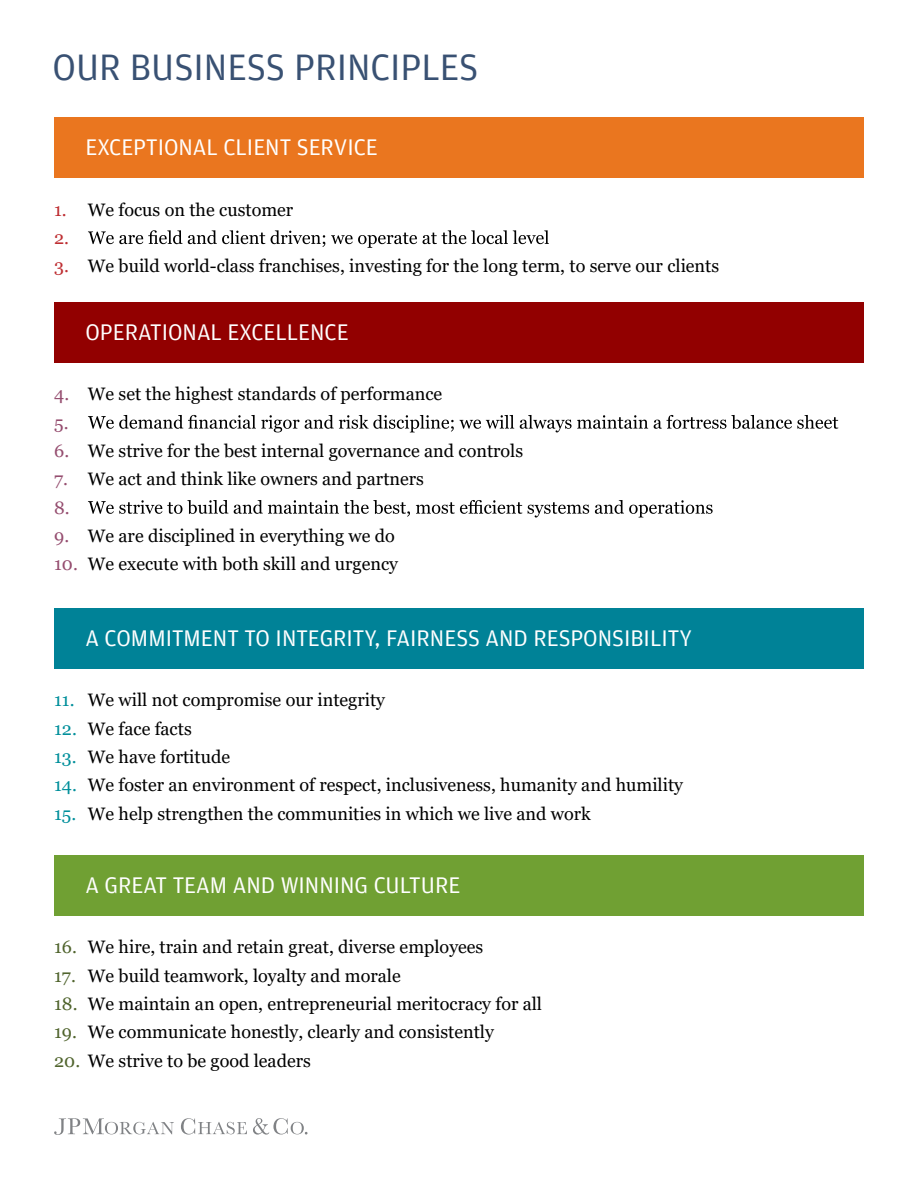
<style>
.page{position:relative;width:918px;height:1188px;background:#fff}
.page>*{position:absolute;margin:0;border:0;box-sizing:border-box;transform-origin:0 0}
.t1{font:39px "Amplitude TF";color:#395173}
.t2{font:24px "Amplitude TF";color:#fff}
.t3{font:18px/28.3px "Georgia";color:#000}
.s1{color:#be2e32}
.s2{color:#954d6f}
.s3{color:#008f9b}
.s4{color:#50642d}
</style>
<div class="page">
<div style="left:54px;top:118px;width:810px;height:60px;background:#ea761f"></div>
<svg style="left:88px;top:230px;width:461px;height:18px"></svg>
<div style="left:54px;top:302px;width:810px;height:61px;background:#920000"></div>
<svg style="left:88px;top:415px;width:750px;height:17px"></svg>
<svg style="left:88px;top:500px;width:625px;height:17px"></svg>
<div style="left:54px;top:609px;width:810px;height:60px;background:#008297"></div>
<div style="left:54px;top:855px;width:810px;height:61px;background:#70a033"></div>
<svg style="left:54px;top:1118px;width:120px;height:17px"></svg>
<svg style="left:181px;top:1118px;width:66px;height:17px"></svg>
<svg style="left:253px;top:1118px;width:54px;height:17px"></svg>
<h1 class="t1" style="left:52px;top:45px;width:427px">OUR BUSINESS PRINCIPLES</h1>
<h2 class="t2" style="left:85px;top:134px;width:294px">EXCEPTIONAL CLIENT SERVICE</h2>
<p class="t3" style="left:54px;top:196px;width:241px"><span class="s1">1.</span> We focus on the customer<br><span class="s1">2.</span></p>
<p class="t3" style="left:54px;top:252px;width:667px"><span class="s1">3.</span> We build world-class franchises, investing for the long term, to serve our clients</p>
<h2 class="t2" style="left:85px;top:319px;width:265px">OPERATIONAL EXCELLENCE</h2>
<p class="t3" style="left:54px;top:380px;width:390px"><span class="s2">4.</span> We set the highest standards of performance<br><span class="s2">5.</span></p>
<p class="t3" style="left:54px;top:437px;width:470px"><span class="s2">6.</span> We strive for the best internal governance and controls</p>
<p class="t3" style="left:54px;top:465px;width:371px"><span class="s2">7.</span> We act and think like owners and partners<br><span class="s2">8.</span></p>
<p class="t3" style="left:54px;top:522px;width:342px"><span class="s2">9.</span> We are disciplined in everything we do</p>
<p class="t3" style="left:54px;top:550px;width:345px"><span class="s2">10.</span> We execute with both skill and urgency</p>
<h2 class="t2" style="left:85px;top:625px;width:608px">A COMMITMENT TO INTEGRITY, FAIRNESS AND RESPONSIBILITY</h2>
<p class="t3" style="left:54px;top:686px;width:332px"><span class="s3">11.</span> We will not compromise our integrity</p>
<p class="t3" style="left:54px;top:715px;width:139px"><span class="s3">12.</span> We face facts</p>
<p class="t3" style="left:54px;top:743px;width:177px"><span class="s3">13.</span> We have fortitude</p>
<p class="t3" style="left:54px;top:771px;width:630px"><span class="s3">14.</span> We foster an environment of respect, inclusiveness, humanity and humility</p>
<p class="t3" style="left:54px;top:800px;width:538px"><span class="s3">15.</span> We help strengthen the communities in which we live and work</p>
<h2 class="t2" style="left:85px;top:872px;width:376px">A GREAT TEAM AND WINNING CULTURE</h2>
<p class="t3" style="left:54px;top:933px;width:431px"><span class="s4">16.</span> We hire, train and retain great, diverse employees</p>
<p class="t3" style="left:54px;top:962px;width:348px"><span class="s4">17.</span> We build teamwork, loyalty and morale</p>
<p class="t3" style="left:54px;top:990px;width:489px"><span class="s4">18.</span> We maintain an open, entrepreneurial meritocracy for all</p>
<p class="t3" style="left:54px;top:1018px;width:441px"><span class="s4">19.</span> We communicate honestly, clearly and consistently</p>
<p class="t3" style="left:54px;top:1047px;width:258px"><span class="s4">20.</span> We strive to be good leaders</p>
</div>
